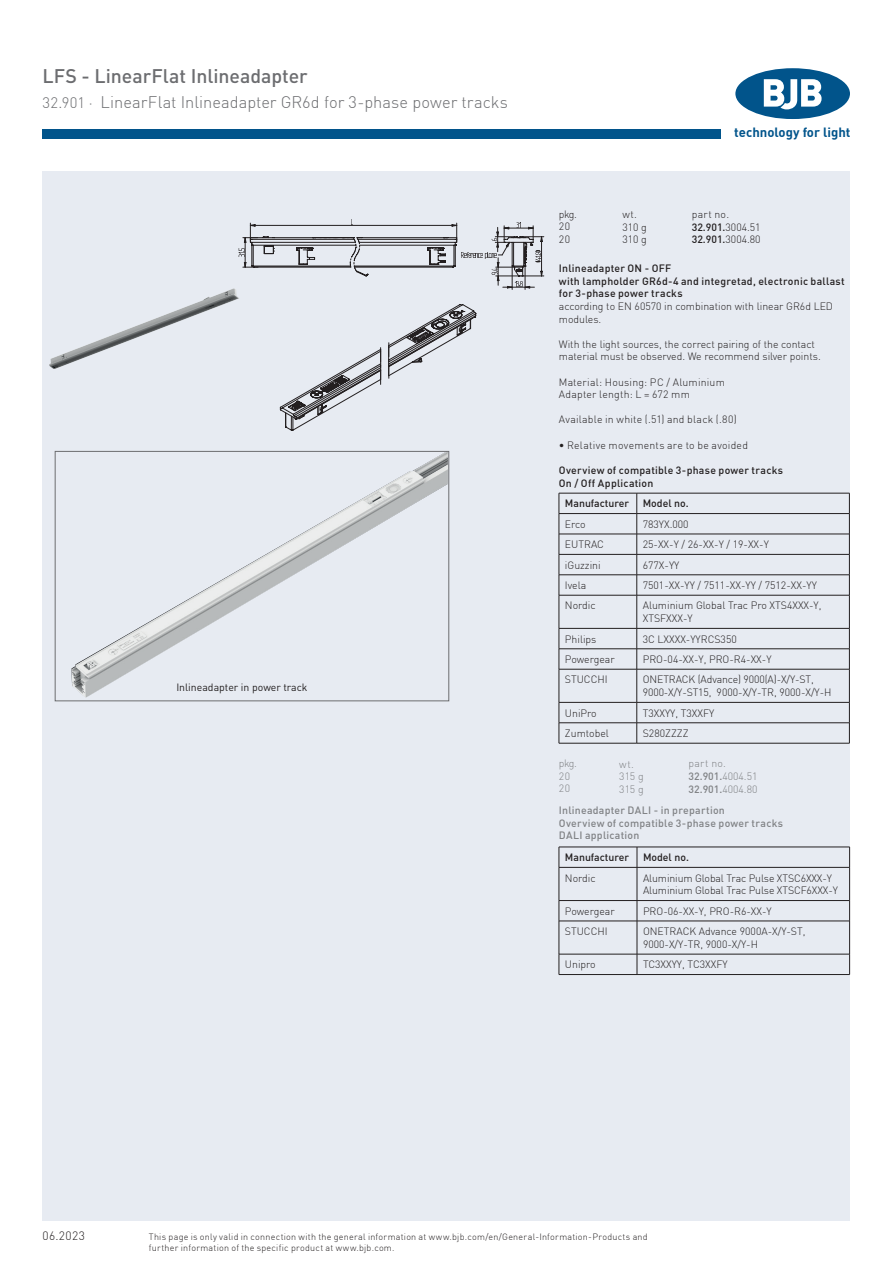
<style>
.page{position:relative;width:893px;height:1263px;background:#fff}
.page>*{position:absolute;margin:0;border:0;box-sizing:border-box;transform-origin:0 0}
.t1{font:500 19.5px "DINOT";color:#6c6d70}
.t2{font:300 16.5px "DIN";color:#6c6d70}
.t3{font:700 13.2px "DIN";color:#01548b}
.t4{font:300 12px "DIN";letter-spacing:.035em;color:#231f20}
.t5{font:300 10.5px/12.6px "DIN";color:#231f20}
.t6{font:500 10.5px/12.6px "DIN";letter-spacing:.025em;color:#231f20}
.t7{font:300 10.5px/12.6px "DIN";letter-spacing:.02em;color:#231f20}
.t8{font:500 10.5px/12.6px "DIN";letter-spacing:.025em;color:#808285}
.t9{font:300 10.5px/12.6px "DIN";letter-spacing:.02em;color:#808285}
.t10{font:300 10.5px "DIN";letter-spacing:.025em;color:#231f20}
.t11{font:10.5px "DINOT";color:#231f20}
.t12{font:500 10.5px "DIN";color:#231f20}
.t13{font:300 9px/10.9px "DIN";letter-spacing:.025em;color:#231f20}
.s1{font-size:15px}
.s2{font-family:"DINOT";font-size:15px}
.s3{font-weight:500}
</style>
<div class="page">
<div style="left:43px;top:171px;width:807px;height:1049px;background:#e7ebf2"></div>
<div style="left:735px;top:68px;width:115px;height:51px;background:#01548b;border-radius:50%"></div>
<svg style="left:764px;top:79px;width:58px;height:30px"></svg>
<div style="left:43px;top:129px;width:678px;height:9px;background:#01548b"></div>
<img style="left:71px;top:453px;width:376px;height:245px">
<div style="left:55px;top:451px;width:394px;height:250px;border:1px solid #6c6d70"></div>
<img style="left:49px;top:288px;width:190px;height:81px">
<svg style="left:239px;top:219px;width:305px;height:70px"></svg>
<svg style="left:280px;top:304px;width:196px;height:127px"></svg>
<hr style="left:559px;top:493px;width:78px;height:1px;background:#231f20">
<hr style="left:637px;top:493px;width:212px;height:1px;background:#231f20">
<hr style="left:559px;top:513px;width:78px;height:1px;background:#231f20">
<hr style="left:637px;top:513px;width:212px;height:1px;background:#231f20">
<hr style="left:559px;top:534px;width:78px;height:1px;background:#231f20">
<hr style="left:637px;top:534px;width:212px;height:1px;background:#231f20">
<hr style="left:559px;top:554px;width:78px;height:1px;background:#231f20">
<hr style="left:637px;top:554px;width:212px;height:1px;background:#231f20">
<hr style="left:559px;top:574px;width:78px;height:1px;background:#231f20">
<svg style="left:559px;top:493px;width:1px;height:102px"></svg>
<hr style="left:637px;top:574px;width:212px;height:1px;background:#231f20">
<hr style="left:559px;top:595px;width:78px;height:1px;background:#231f20">
<hr style="left:559px;top:595px;width:1px;height:33px;background:#231f20">
<hr style="left:637px;top:595px;width:212px;height:1px;background:#231f20">
<hr style="left:559px;top:628px;width:78px;height:1px;background:#231f20">
<hr style="left:637px;top:628px;width:212px;height:1px;background:#231f20">
<hr style="left:559px;top:648px;width:78px;height:1px;background:#231f20">
<svg style="left:559px;top:628px;width:1px;height:41px"></svg>
<hr style="left:637px;top:648px;width:212px;height:1px;background:#231f20">
<hr style="left:559px;top:669px;width:78px;height:1px;background:#231f20">
<hr style="left:559px;top:669px;width:1px;height:33px;background:#231f20">
<hr style="left:637px;top:669px;width:212px;height:1px;background:#231f20">
<hr style="left:559px;top:702px;width:78px;height:1px;background:#231f20">
<hr style="left:637px;top:702px;width:212px;height:1px;background:#231f20">
<hr style="left:559px;top:722px;width:78px;height:1px;background:#231f20">
<svg style="left:559px;top:702px;width:1px;height:41px"></svg>
<hr style="left:637px;top:722px;width:212px;height:1px;background:#231f20">
<hr style="left:559px;top:743px;width:78px;height:1px;background:#231f20">
<hr style="left:637px;top:743px;width:212px;height:1px;background:#231f20">
<svg style="left:636px;top:493px;width:1px;height:102px"></svg>
<svg style="left:849px;top:493px;width:1px;height:102px"></svg>
<hr style="left:636px;top:595px;width:1px;height:33px;background:#231f20">
<hr style="left:849px;top:595px;width:1px;height:33px;background:#231f20">
<svg style="left:636px;top:628px;width:1px;height:41px"></svg>
<svg style="left:849px;top:628px;width:1px;height:41px"></svg>
<hr style="left:636px;top:669px;width:1px;height:33px;background:#231f20">
<hr style="left:849px;top:669px;width:1px;height:33px;background:#231f20">
<svg style="left:636px;top:702px;width:1px;height:41px"></svg>
<svg style="left:849px;top:702px;width:1px;height:41px"></svg>
<hr style="left:559px;top:847px;width:78px;height:1px;background:#231f20">
<svg style="left:559px;top:847px;width:1px;height:20px"></svg>
<hr style="left:637px;top:847px;width:213px;height:1px;background:#231f20">
<hr style="left:559px;top:867px;width:78px;height:1px;background:#231f20">
<hr style="left:559px;top:867px;width:1px;height:33px;background:#231f20">
<hr style="left:637px;top:867px;width:213px;height:1px;background:#231f20">
<hr style="left:559px;top:900px;width:78px;height:1px;background:#231f20">
<svg style="left:559px;top:901px;width:1px;height:20px"></svg>
<hr style="left:637px;top:900px;width:213px;height:1px;background:#231f20">
<hr style="left:559px;top:921px;width:78px;height:1px;background:#231f20">
<hr style="left:559px;top:921px;width:1px;height:33px;background:#231f20">
<hr style="left:637px;top:921px;width:213px;height:1px;background:#231f20">
<hr style="left:559px;top:954px;width:78px;height:1px;background:#231f20">
<svg style="left:559px;top:954px;width:1px;height:20px"></svg>
<hr style="left:637px;top:954px;width:213px;height:1px;background:#231f20">
<hr style="left:559px;top:974px;width:78px;height:1px;background:#231f20">
<hr style="left:637px;top:974px;width:213px;height:1px;background:#231f20">
<svg style="left:637px;top:847px;width:1px;height:20px"></svg>
<svg style="left:849px;top:847px;width:1px;height:20px"></svg>
<hr style="left:637px;top:867px;width:1px;height:33px;background:#231f20">
<hr style="left:849px;top:867px;width:1px;height:33px;background:#231f20">
<svg style="left:637px;top:901px;width:1px;height:20px"></svg>
<svg style="left:849px;top:901px;width:1px;height:20px"></svg>
<hr style="left:637px;top:921px;width:1px;height:33px;background:#231f20">
<hr style="left:849px;top:921px;width:1px;height:33px;background:#231f20">
<svg style="left:637px;top:954px;width:1px;height:20px"></svg>
<svg style="left:849px;top:954px;width:1px;height:20px"></svg>
<h1 class="t1" style="left:43px;top:63px;width:267px">LFS - LinearFlat Inlineadapter</h1>
<h2 class="t2" style="left:43px;top:92px;width:467px"><span class="s1">32.901</span> <span class="s2">·</span> LinearFlat Inlineadapter GR6d for 3-phase power tracks</h2>
<p class="t11" style="left:176px;top:680px;width:133px">Inlineadapter in power track</p>
<p class="t3" style="left:734px;top:124px;width:118px">technology for light</p>
<p class="t5" style="left:559px;top:208px;width:20px">pkg.<br>20<br>20</p>
<p class="t5" style="left:622px;top:208px;width:26px">wt.<br>310 g<br>310 g</p>
<p class="t5" style="left:692px;top:208px;width:70px">part no.<br><span class="s3">32.901.</span>3004.51<br><span class="s3">32.901.</span>3004.80</p>
<p class="t6" style="left:559px;top:262px;width:287px">Inlineadapter ON - OFF<br>with lampholder GR6d-4 and integretad, electronic ballast for 3-phase power tracks</p>
<p class="t5" style="left:559px;top:300px;width:276px">according to EN 60570 in combination with linear GR6d LED modules.</p>
<p class="t5" style="left:559px;top:338px;width:263px">With the light sources, the correct pairing of the contact material must be observed. We recommend silver points.</p>
<p class="t7" style="left:559px;top:375px;width:168px">Material: Housing: PC / Aluminium<br>Adapter length: L = 672 mm</p>
<p class="t7" style="left:559px;top:413px;width:179px">Available in white (.51) and black (.80)</p>
<p class="t10" style="left:559px;top:438px;width:191px">• Relative movements are to be avoided</p>
<p class="t6" style="left:559px;top:463px;width:226px">Overview of compatible 3-phase power tracks<br>On / Off Application</p>
<p class="t12" style="left:565px;top:497px;width:66px">Manufacturer</p>
<p class="t6" style="left:643px;top:497px;width:47px">Model no.</p>
<p class="t5" style="left:565px;top:518px;width:22px">Erco</p>
<p class="t5" style="left:643px;top:518px;width:47px">783YX.000</p>
<p class="t5" style="left:565px;top:538px;width:41px">EUTRAC</p>
<p class="t5" style="left:643px;top:538px;width:128px">25-XX-Y / 26-XX-Y / 19-XX-Y</p>
<p class="t5" style="left:565px;top:558px;width:37px">iGuzzini</p>
<p class="t5" style="left:643px;top:558px;width:38px">677X-YY</p>
<p class="t5" style="left:565px;top:579px;width:23px">Ivela</p>
<p class="t5" style="left:643px;top:579px;width:176px">7501-XX-YY / 7511-XX-YY / 7512-XX-YY</p>
<p class="t5" style="left:565px;top:599px;width:32px">Nordic</p>
<p class="t5" style="left:643px;top:599px;width:180px">Aluminium Global Trac Pro XTS4XXX-Y,<br>XTSFXXX-Y</p>
<p class="t5" style="left:565px;top:632px;width:33px">Philips</p>
<p class="t5" style="left:643px;top:632px;width:96px">3C LXXXX-YYRCS350</p>
<p class="t5" style="left:565px;top:653px;width:51px">Powergear</p>
<p class="t5" style="left:643px;top:653px;width:130px">PRO-04-XX-Y, PRO-R4-XX-Y</p>
<p class="t5" style="left:565px;top:673px;width:44px">STUCCHI</p>
<p class="t5" style="left:643px;top:673px;width:190px">ONETRACK (Advance) 9000(A)-X/Y-ST,<br>9000-X/Y-ST15, 9000-X/Y-TR, 9000-X/Y-H</p>
<p class="t5" style="left:565px;top:706px;width:33px">UniPro</p>
<p class="t5" style="left:643px;top:706px;width:73px">T3XXYY, T3XXFY</p>
<p class="t5" style="left:565px;top:727px;width:46px">Zumtobel</p>
<p class="t5" style="left:643px;top:727px;width:47px">S280ZZZZ</p>
<p class="t9" style="left:559px;top:757px;width:20px">pkg.<br>20<br>20</p>
<p class="t9" style="left:619px;top:757px;width:26px">wt.<br>315 g<br>315 g</p>
<p class="t9" style="left:689px;top:757px;width:70px">part no.<br><span class="s3">32.901.</span>4004.51<br><span class="s3">32.901.</span>4004.80</p>
<p class="t8" style="left:559px;top:804px;width:226px">Inlineadapter DALI - in prepartion<br>Overview of compatible 3-phase power tracks<br>DALI application</p>
<p class="t12" style="left:565px;top:851px;width:66px">Manufacturer</p>
<p class="t6" style="left:643px;top:851px;width:47px">Model no.</p>
<p class="t5" style="left:565px;top:871px;width:32px">Nordic</p>
<p class="t5" style="left:643px;top:871px;width:196px">Aluminium Global Trac Pulse XTSC6XXX-Y<br>Aluminium Global Trac Pulse XTSCF6XXX-Y</p>
<p class="t5" style="left:565px;top:904px;width:51px">Powergear</p>
<p class="t5" style="left:643px;top:904px;width:130px">PRO-06-XX-Y, PRO-R6-XX-Y</p>
<p class="t5" style="left:565px;top:925px;width:44px">STUCCHI</p>
<p class="t5" style="left:643px;top:925px;width:164px">ONETRACK Advance 9000A-X/Y-ST,<br>9000-X/Y-TR, 9000-X/Y-H</p>
<p class="t5" style="left:565px;top:958px;width:32px">Unipro</p>
<p class="t5" style="left:643px;top:958px;width:86px">TC3XXYY, TC3XXFY</p>
<p class="t4" style="left:43px;top:1229px;width:44px">06.2023</p>
<p class="t13" style="left:149px;top:1231px;width:500px">This page is only valid in connection with the general information at www.bjb.com/en/General-Information-Products and further information of the specific product at www.bjb.com.</p>
</div>
